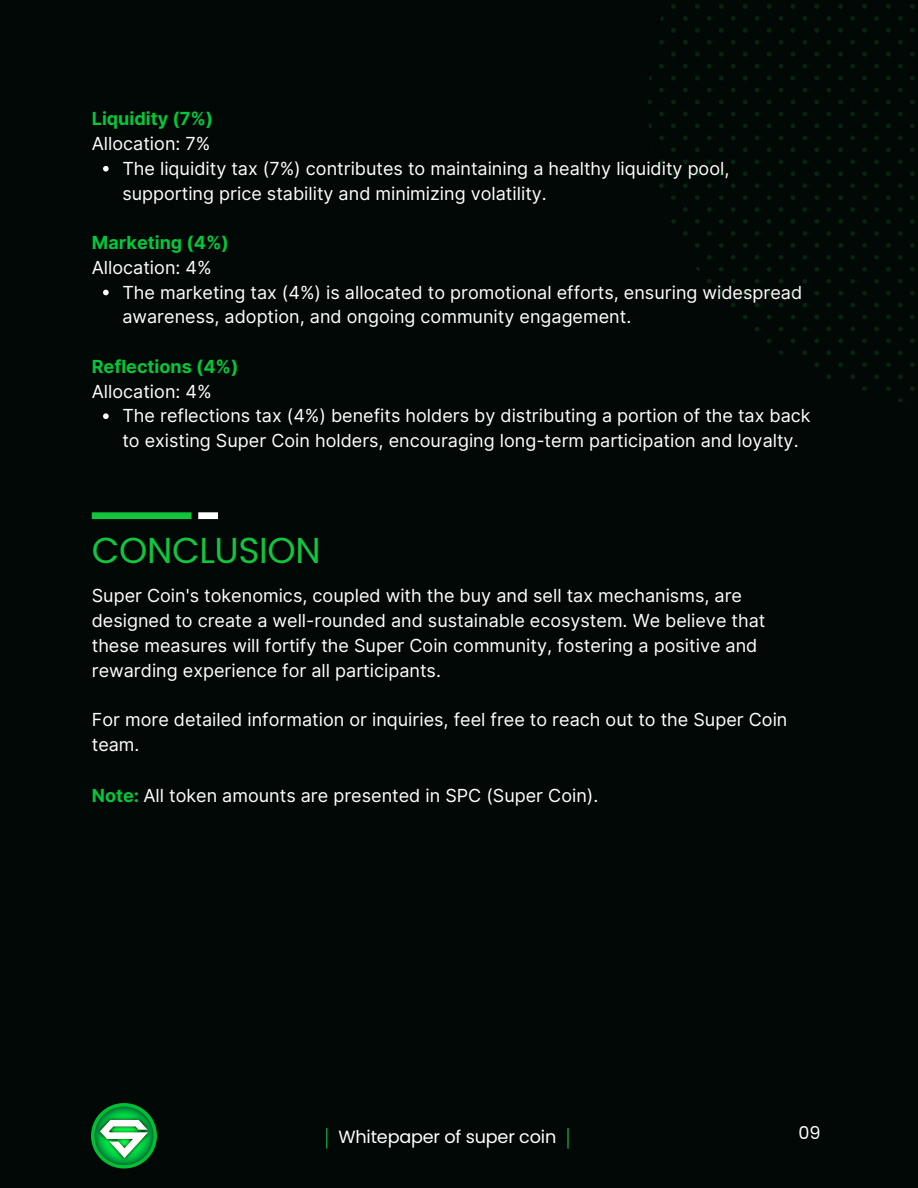
<style>
.page{position:relative;width:918px;height:1188px;background:#020805}
.page>*{position:absolute;margin:0;border:0;box-sizing:border-box;transform-origin:0 0}
.t1{font:36px "Poppins";letter-spacing:-.01em;color:#13c43f}
.t2{font:18px/24.8px "Inter";color:#fff}
.t3{font:700 18px "Inter";color:#02c83b}
.t4{font:17.7px "Poppins";letter-spacing:-.01em;color:#fff}
.s1{font-weight:700;color:#02c83b}
</style>
<div class="page">
<svg style="left:103px;top:166px;width:6px;height:6px"></svg>
<svg style="left:103px;top:290px;width:6px;height:5px"></svg>
<svg style="left:103px;top:413px;width:6px;height:6px"></svg>
<svg style="left:648px;top:4px;width:267px;height:398px"></svg>
<svg style="left:326px;top:1128px;width:1px;height:21px"></svg>
<hr style="left:567px;top:1128px;width:2px;height:21px;background:#13c43f">
<img style="left:92px;top:1103px;width:65px;height:66px">
<div style="left:92px;top:512px;width:100px;height:7px;background:#13c43f"></div>
<div style="left:198px;top:512px;width:20px;height:7px;background:#fff"></div>
<p class="t3" style="left:92px;top:108px;width:123px">Liquidity (7%)</p>
<p class="t2" style="left:92px;top:131px;width:120px">Allocation: 7%</p>
<p class="t2" style="left:122px;top:156px;width:609px">The liquidity tax (7%) contributes to maintaining a healthy liquidity pool, supporting price stability and minimizing volatility.</p>
<p class="t3" style="left:92px;top:232px;width:139px">Marketing (4%)</p>
<p class="t2" style="left:92px;top:255px;width:121px">Allocation: 4%</p>
<p class="t2" style="left:122px;top:280px;width:681px">The marketing tax (4%) is allocated to promotional efforts, ensuring widespread awareness, adoption, and ongoing community engagement.</p>
<p class="t3" style="left:92px;top:356px;width:148px">Reflections (4%)</p>
<p class="t2" style="left:92px;top:379px;width:121px">Allocation: 4%</p>
<p class="t2" style="left:122px;top:404px;width:690px">The reflections tax (4%) benefits holders by distributing a portion of the tax back to existing Super Coin holders, encouraging long-term participation and loyalty.</p>
<p class="t1" style="left:92px;top:525px;width:231px">CONCLUSION</p>
<p class="t2" style="left:92px;top:583px;width:675px">Super Coin's tokenomics, coupled with the buy and sell tax mechanisms, are designed to create a well-rounded and sustainable ecosystem. We believe that these measures will fortify the Super Coin community, fostering a positive and rewarding experience for all participants.</p>
<p class="t2" style="left:92px;top:707px;width:697px">For more detailed information or inquiries, feel free to reach out to the Super Coin team.</p>
<p class="t2" style="left:92px;top:783px;width:508px"><span class="s1">Note:</span> All token amounts are presented in SPC (Super Coin).</p>
<p class="t4" style="left:338px;top:1125px;width:219px">Whitepaper of super coin</p>
<p class="t4" style="left:798px;top:1120px;width:24px">09</p>
</div>
